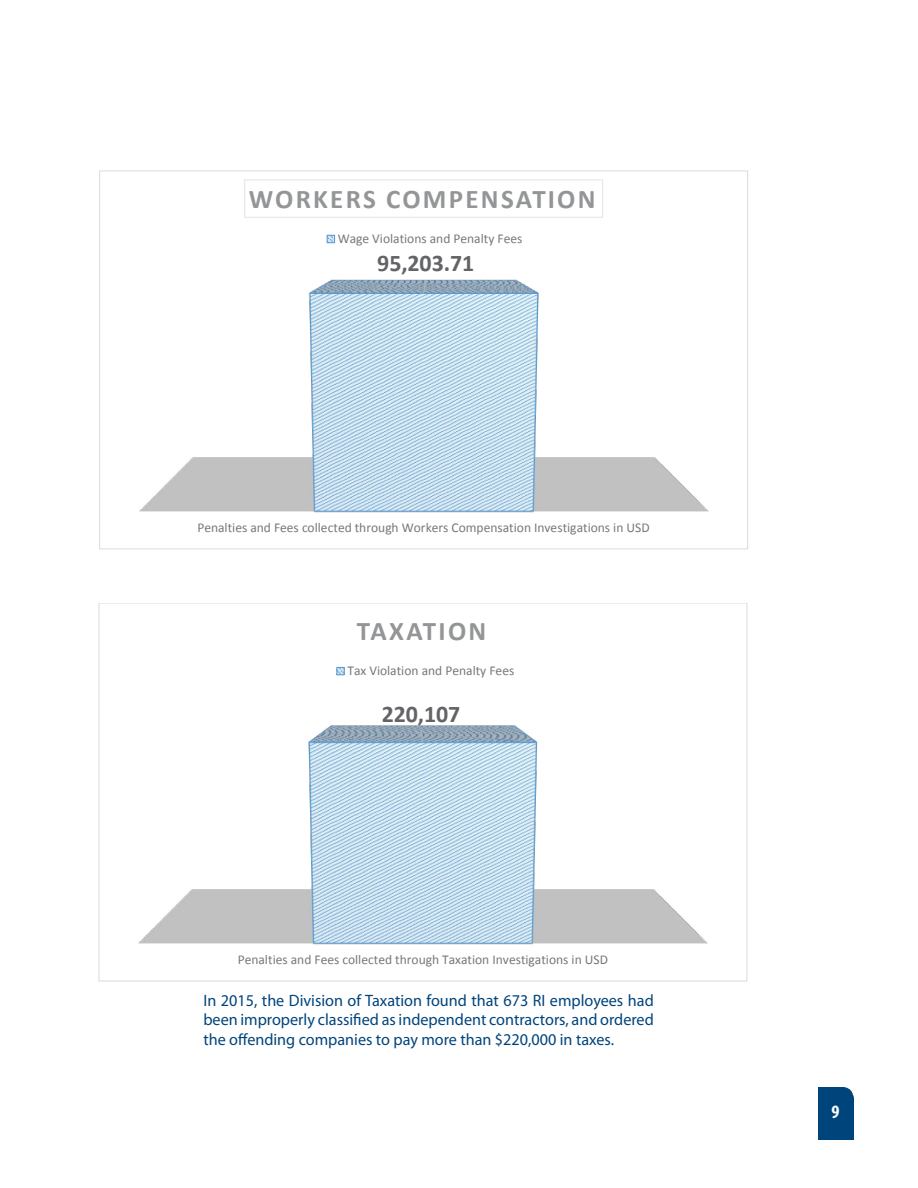
<style>
.page{position:relative;width:918px;height:1188px;background:#fff}
.page>*{position:absolute;margin:0;border:0;box-sizing:border-box;transform-origin:0 0}
.t1{font:700 27px "Calibri";letter-spacing:.085em;color:#939597}
.t2{font:700 24px "Calibri";letter-spacing:-.005em;color:#636467}
.t3{font:700 condensed 18.9px "Myriad Pro";color:#fff}
.t4{font:16.5px/19.8px "Myriad Pro";color:#00447c;text-align:justify}
.t5{font:13.5px "Calibri";color:#77787b}
</style>
<div class="page">
<div style="left:818px;top:1087px;width:35px;height:53px;background:#00447c"></div>
<svg style="left:844px;top:1076px;width:19px;height:22px"></svg>
<img style="left:138px;top:725px;width:570px;height:220px">
<svg style="left:420px;top:729px;width:4px;height:15px"></svg>
<svg style="left:338px;top:669px;width:5px;height:4px"></svg>
<div style="left:336px;top:667px;width:9px;height:8px;border:1px solid #5b9bd5"></div>
<img style="left:139px;top:279px;width:570px;height:234px">
<svg style="left:422px;top:279px;width:5px;height:16px"></svg>
<div style="left:244px;top:179px;width:359px;height:39px;border:1px solid #e7e6e6"></div>
<svg style="left:329px;top:237px;width:4px;height:4px"></svg>
<div style="left:327px;top:235px;width:8px;height:8px;border:1px solid #5b9bd5"></div>
<h1 class="t1" style="left:249px;top:182px;width:348px">WORKERS COMPENSATION</h1>
<p class="t5" style="left:338px;top:230px;width:186px">Wage Violations and Penalty Fees</p>
<h2 class="t2" style="left:377px;top:248px;width:99px">95,203.71</h2>
<p class="t5" style="left:197px;top:519px;width:454px">Penalties and Fees collected through Workers Compensation Investigations in USD</p>
<h1 class="t1" style="left:357px;top:614px;width:131px">TAXATION</h1>
<p class="t5" style="left:348px;top:662px;width:168px">Tax Violation and Penalty Fees</p>
<h2 class="t2" style="left:382px;top:699px;width:80px">220,107</h2>
<p class="t5" style="left:238px;top:951px;width:372px">Penalties and Fees collected through Taxation Investigations in USD</p>
<p class="t4" style="left:203px;top:990px;width:452px">In 2015, the Division of Taxation found that 673 RI employees had been improperly classified as independent contractors, and ordered the offending companies to pay more than $220,000 in taxes.</p>
<h3 class="t3" style="left:832px;top:1100px;width:10px">9</h3>
</div>
